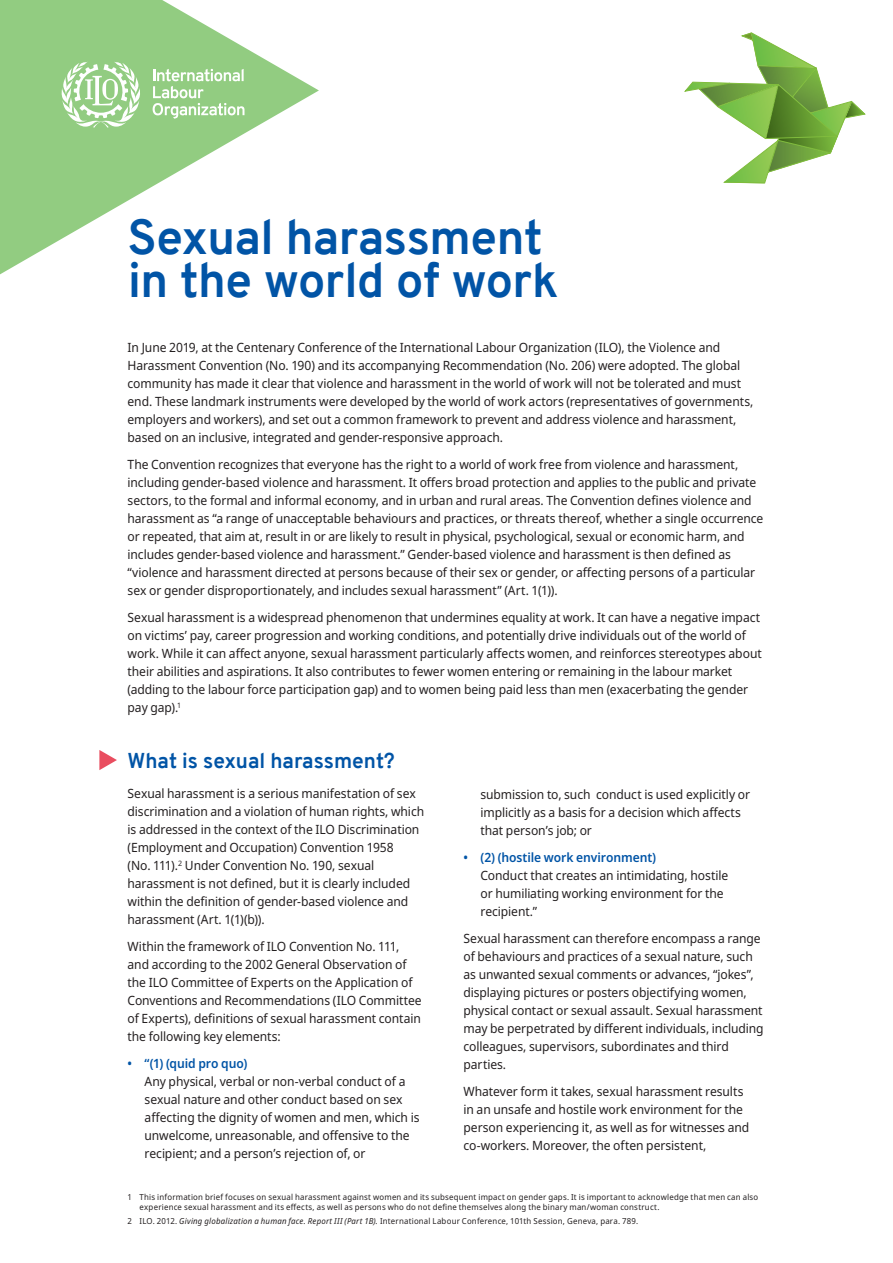
<style>
.page{position:relative;width:893px;height:1263px;background:#fff}
.page>*{position:absolute;margin:0;border:0;box-sizing:border-box;transform-origin:0 0}
.TITRE{font:700 48px/43.5px "Overpass";letter-spacing:-.01em;color:#0154a6}
.TITRE-2{font:700 21px "Overpass";color:#0154a6}
.body_drapeau{font:12.75px/18px "Noto Sans";letter-spacing:-.005em;color:#231f20;scale:.95 1}
.Notes{font:8.25px/9.9px "Noto Sans";letter-spacing:.025em;color:#231f20;scale:.95 1}
.s1{font-weight:600;color:#0154a6}
.s2{font-style:italic}
</style>
<div class="page">
<svg style="left:0;top:0;width:319px;height:274px;fill:#92cc81"></svg>
<svg style="left:684px;top:33px;width:181px;height:150px"></svg>
<svg style="left:153px;top:69px;width:91px;height:50px"></svg>
<svg style="left:62px;top:62px;width:80px;height:66px"></svg>
<svg style="left:99px;top:750px;width:18px;height:20px"></svg>
<p class="TITRE" style="left:128px;top:216px;width:433px">Sexual harassment in the world of work</p>
<p class="body_drapeau" style="left:128px;top:338px;width:660px">In June 2019, at the Centenary Conference of the International Labour Organization (ILO), the Violence and Harassment Convention (No. 190) and its accompanying Recommendation (No. 206) were adopted. The global community has made it clear that violence and harassment in the world of work will not be tolerated and must end. These landmark instruments were developed by the world of work actors (representatives of governments, employers and workers), and set out a common framework to prevent and address violence and harassment, based on an inclusive, integrated and gender-responsive approach.</p>
<p class="body_drapeau" style="left:128px;top:455px;width:671px">The Convention recognizes that everyone has the right to a world of work free from violence and harassment, including gender-based violence and harassment. It offers broad protection and applies to the public and private sectors, to the formal and informal economy, and in urban and rural areas. The Convention defines violence and harassment as “a range of unacceptable behaviours and practices, or threats thereof, whether a single occurrence or repeated, that aim at, result in or are likely to result in physical, psychological, sexual or economic harm, and includes gender-based violence and harassment.” Gender-based violence and harassment is then defined as “violence and harassment directed at persons because of their sex or gender, or affecting persons of a particular sex or gender disproportionately, and includes sexual harassment” (Art. 1(1)).</p>
<p class="body_drapeau" style="left:128px;top:608px;width:669px">Sexual harassment is a widespread phenomenon that undermines equality at work. It can have a negative impact on victims’ pay, career progression and working conditions, and potentially drive individuals out of the world of work. While it can affect anyone, sexual harassment particularly affects women, and reinforces stereotypes about their abilities and aspirations. It also contributes to fewer women entering or remaining in the labour market (adding to the labour force participation gap) and to women being paid less than men (exacerbating the gender pay gap).<sup>1</sup></p>
<p class="TITRE-2" style="left:128px;top:745px;width:269px">What is sexual harassment?</p>
<p class="body_drapeau" style="left:128px;top:785px;width:314px">Sexual harassment is a serious manifestation of sex discrimination and a violation of human rights, which is addressed in the context of the ILO Discrimination (Employment and Occupation) Convention 1958<br>(No. 111).<sup>2</sup> Under Convention No. 190, sexual harassment is not defined, but it is clearly included within the definition of gender-based violence and harassment (Art. 1(1)(b)).</p>
<p class="body_drapeau" style="left:128px;top:938px;width:311px">Within the framework of ILO Convention No. 111, and according to the 2002 General Observation of the ILO Committee of Experts on the Application of Conventions and Recommendations (ILO Committee of Experts), definitions of sexual harassment contain the following key elements:</p>
<p class="body_drapeau" style="left:145px;top:1055px;width:291px;text-indent:-17px"><span class="s1">• “(1) (quid pro quo)<br></span>Any physical, verbal or non-verbal conduct of a sexual nature and other conduct based on sex affecting the dignity of women and men, which is unwelcome, unreasonable, and offensive to the recipient; and a person’s rejection of, or</p>
<p class="body_drapeau" style="left:480px;top:786px;width:285px">submission to, such conduct is used explicitly or implicitly as a basis for a decision which affects that person’s job; or</p>
<p class="body_drapeau" style="left:480px;top:849px;width:262px;text-indent:-17px"><span class="s1">• (2) (hostile work environment)<br></span>Conduct that creates an intimidating, hostile or humiliating working environment for the recipient.”</p>
<p class="body_drapeau" style="left:463px;top:930px;width:317px">Sexual harassment can therefore encompass a range of behaviours and practices of a sexual nature, such as unwanted sexual comments or advances, “jokes”, displaying pictures or posters objectifying women, physical contact or sexual assault. Sexual harassment may be perpetrated by different individuals, including colleagues, supervisors, subordinates and third parties.</p>
<p class="body_drapeau" style="left:463px;top:1083px;width:302px">Whatever form it takes, sexual harassment results in an unsafe and hostile work environment for the person experiencing it, as well as for witnesses and co-workers. Moreover, the often persistent,</p>
<p class="Notes" style="left:140px;top:1192px;width:653px;text-indent:-12px">1 This information brief focuses on sexual harassment against women and its subsequent impact on gender gaps. It is important to acknowledge that men can also experience sexual harassment and its effects, as well as persons who do not define themselves along the binary man/woman construct.</p>
<p class="Notes" style="left:128px;top:1216px;width:539px">2 ILO. 2012. <span class="s2">Giving globalization a human face. Report III (Part 1B).</span> International Labour Conference, 101th Session, Geneva, para. 789.</p>
</div>
